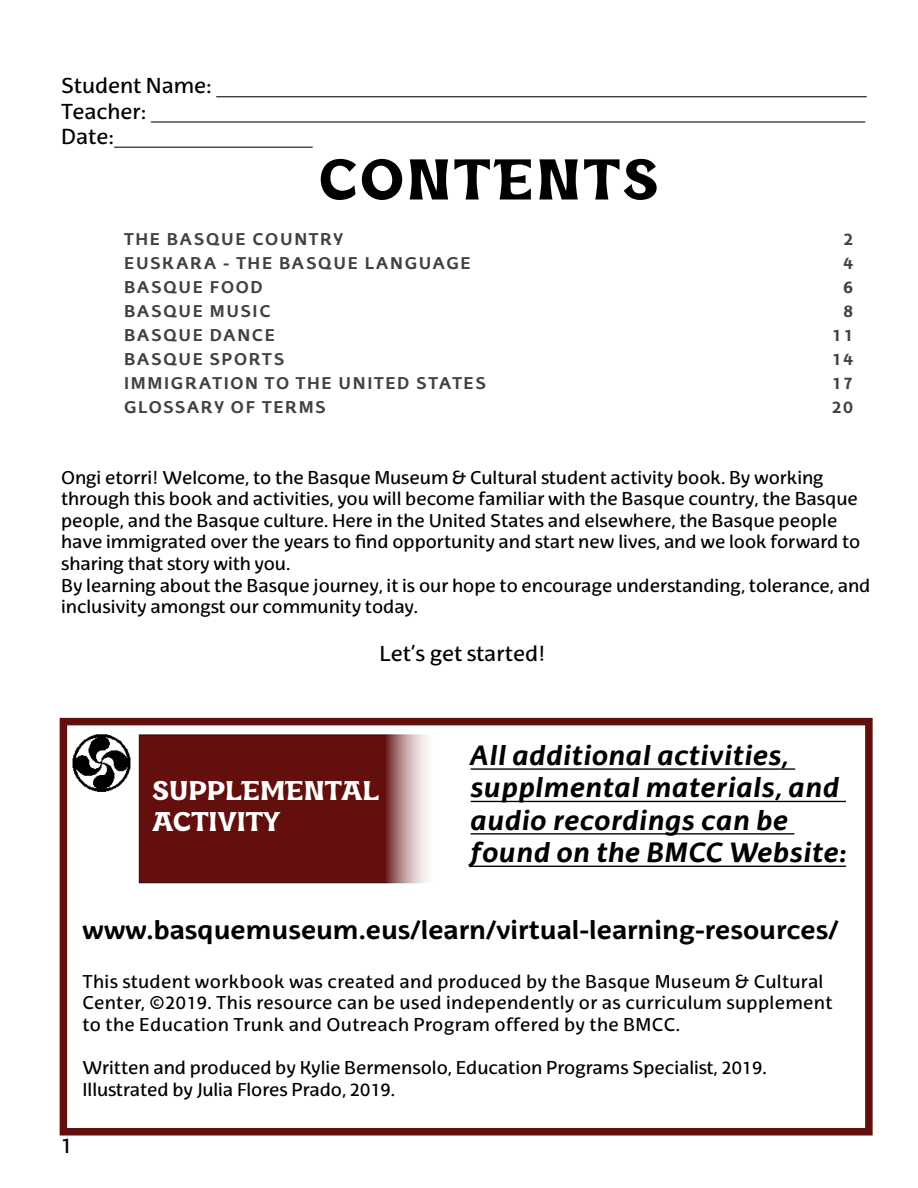
<style>
.page{position:relative;width:918px;height:1188px;background:#fff}
.page>*{position:absolute;margin:0;border:0;box-sizing:border-box;transform-origin:0 0}
.t1{font:54px "Kara Display";letter-spacing:.05em;color:#000}
.t2{font:italic 700 27px/32.4px "EHU Sans";letter-spacing:.01em;color:#000}
.t3{font:700 25.5px "EHU Sans";color:#000}
.t4{font:25.5px/30.6px "Kara Display";color:#fff}
.t5{font:21px/25.2px "EHU Sans";color:#000}
.t6{font:18px/21.6px "EHU Sans";color:#000}
.t7{font:18px/21.6px "EHU Sans";letter-spacing:.02em;color:#000}
.t8{font:700 16.5px "EHU Sans";letter-spacing:.1em;color:#414042}
</style>
<div class="page">
<div style="left:60px;top:718px;width:813px;height:418px;border:8px solid #620f0d"></div>
<hr style="left:216px;top:96px;width:651px;height:1px;background:#000">
<hr style="left:151px;top:121px;width:714px;height:2px;background:#000">
<hr style="left:114px;top:147px;width:199px;height:1px;background:#000">
<svg style="left:139px;top:734px;width:288px;height:149px;background:#6e2321"></svg>
<img style="left:72px;top:734px;width:59px;height:58px">
<hr style="left:471px;top:768px;width:324px;height:2px;background:#000">
<hr style="left:471px;top:801px;width:375px;height:1px;background:#000">
<hr style="left:471px;top:833px;width:323px;height:2px;background:#000">
<hr style="left:471px;top:866px;width:375px;height:1px;background:#000">
<p class="t5" style="left:61px;top:73px;width:152px">Student Name:<br>Teacher:<br>Date:</p>
<h1 class="t1" style="left:319px;top:143px;width:342px">CONTENTS</h1>
<p class="t8" style="left:124px;top:228px;width:221px">THE BASQUE COUNTRY</p>
<p class="t8" style="left:843px;top:228px;width:12px">2</p>
<p class="t8" style="left:124px;top:252px;width:348px">EUSKARA - THE BASQUE LANGUAGE</p>
<p class="t8" style="left:843px;top:252px;width:12px">4</p>
<p class="t8" style="left:124px;top:276px;width:140px">BASQUE FOOD</p>
<p class="t8" style="left:843px;top:276px;width:12px">6</p>
<p class="t8" style="left:124px;top:300px;width:148px">BASQUE MUSIC</p>
<p class="t8" style="left:843px;top:300px;width:12px">8</p>
<p class="t8" style="left:124px;top:324px;width:152px">BASQUE DANCE</p>
<p class="t8" style="left:831px;top:324px;width:23px">11</p>
<p class="t8" style="left:124px;top:348px;width:162px">BASQUE SPORTS</p>
<p class="t8" style="left:831px;top:348px;width:23px">14</p>
<p class="t8" style="left:124px;top:372px;width:363px">IMMIGRATION TO THE UNITED STATES</p>
<p class="t8" style="left:831px;top:372px;width:23px">17</p>
<p class="t8" style="left:124px;top:396px;width:203px">GLOSSARY OF TERMS</p>
<p class="t8" style="left:831px;top:396px;width:23px">20</p>
<p class="t6" style="left:61px;top:466px;width:811px">Ongi etorri! Welcome, to the Basque Museum &amp; Cultural student activity book. By working through this book and activities, you will become familiar with the Basque country, the Basque people, and the Basque culture. Here in the United States and elsewhere, the Basque people have immigrated over the years to find opportunity and start new lives, and we look forward to sharing that story with you.<br>By learning about the Basque journey, it is our hope to encourage understanding, tolerance, and inclusivity amongst our community today.</p>
<p class="t5" style="left:380px;top:641px;width:168px">Let’s get started!</p>
<h3 class="t4" style="left:152px;top:775px;width:228px">SUPPLEMENTAL<br>ACTIVITY</h3>
<h2 class="t2" style="left:471px;top:738px;width:377px">All additional activities, supplmental materials, and audio recordings can be found on the BMCC Website:</h2>
<h3 class="t3" style="left:82px;top:914px;width:758px">www.basquemuseum.eus/learn/virtual-learning-resources/</h3>
<p class="t7" style="left:82px;top:971px;width:752px">This student workbook was created and produced by the Basque Museum &amp; Cultural<br>Center, ©2019. This resource can be used independently or as curriculum supplement to the Education Trunk and Outreach Program offered by the BMCC.</p>
<p class="t6" style="left:82px;top:1057px;width:686px">Written and produced by Kylie Bermensolo, Education Programs Specialist, 2019.<br>Illustrated by Julia Flores Prado, 2019.</p>
<p class="t5" style="left:60px;top:1133px;width:13px">1</p>
</div>
